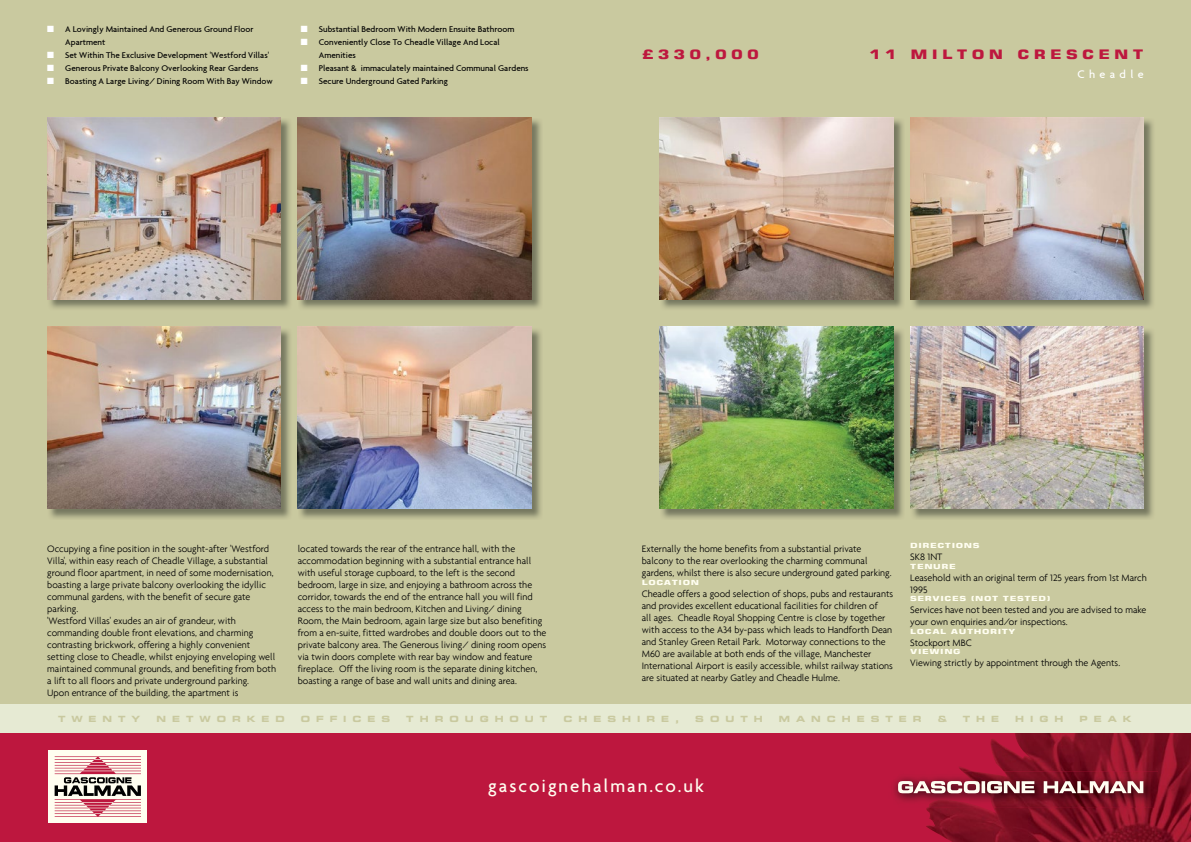
<style>
.page{position:relative;width:1191px;height:842px;background:#fff}
.page>*{position:absolute;margin:0;border:0;box-sizing:border-box;transform-origin:0 0}
.t1{font:500 19px "Agenda";letter-spacing:.1em;color:#fffef0}
.t2{font:700 13px "Square 721 BT";letter-spacing:.255em;color:#bd173e;scale:1.3 1}
.t3{font:500 12px "Agenda";letter-spacing:.36em;color:#fff}
.t4{font:300 10px/12px "Agenda";color:#000}
.t5{font:500 9px/13px "Agenda";color:#000}
.t6{font:700 expanded 8.5px "Square 721 BT";letter-spacing:.705em;color:#c9c99f}
.t7{font:700 7px "Square 721 BT";letter-spacing:.06em;color:#fffef0;scale:1.4 1}
.s1{color:#fff}
</style>
<div class="page">
<div style="left:0;top:723px;width:1191px;height:119px;background:#bd173e"></div>
<img style="left:926px;top:733px;width:254px;height:93px">
<img style="left:894px;top:777px;width:32px;height:25px">
<img style="left:926px;top:771px;width:232px;height:37px">
<svg style="left:898px;top:781px;width:81px;height:12px"></svg>
<svg style="left:981px;top:781px;width:4px;height:12px"></svg>
<svg style="left:987px;top:781px;width:47px;height:12px"></svg>
<svg style="left:1043px;top:781px;width:100px;height:12px"></svg>
<div style="left:0;top:0;width:1191px;height:706px;background:#c9c99f"></div>
<div style="left:0;top:705px;width:1191px;height:28px;background:#e6ead3"></div>
<div style="left:49px;top:750px;width:98px;height:73px;background:#fffef0"></div>
<svg style="left:55px;top:756px;width:86px;height:61px"></svg>
<img style="left:48px;top:119px;width:242px;height:190px">
<img style="left:47px;top:118px;width:234px;height:181px">
<img style="left:298px;top:118px;width:243px;height:191px">
<img style="left:298px;top:118px;width:233px;height:181px">
<img style="left:48px;top:329px;width:242px;height:190px">
<img style="left:47px;top:327px;width:234px;height:181px">
<img style="left:298px;top:328px;width:243px;height:191px">
<img style="left:298px;top:327px;width:233px;height:181px">
<img style="left:911px;top:118px;width:242px;height:191px">
<img style="left:910px;top:118px;width:233px;height:181px">
<img style="left:660px;top:118px;width:243px;height:191px">
<img style="left:660px;top:118px;width:233px;height:181px">
<img style="left:911px;top:328px;width:242px;height:191px">
<img style="left:910px;top:327px;width:233px;height:181px">
<img style="left:660px;top:328px;width:243px;height:191px">
<img style="left:660px;top:327px;width:233px;height:181px">
<p class="t5" style="left:65px;top:22px;width:190px;text-indent:-18px"><span class="s1">■</span> A Lovingly Maintained And Generous Ground Floor<br>Apartment</p>
<p class="t5" style="left:47px;top:48px;width:223px"><span class="s1">■</span> Set Within The Exclusive Development 'Westford Villas'</p>
<p class="t5" style="left:47px;top:61px;width:213px"><span class="s1">■</span> Generous Private Balcony Overlooking Rear Gardens</p>
<p class="t5" style="left:47px;top:74px;width:227px"><span class="s1">■</span> Boasting A Large Living/ Dining Room With Bay Window</p>
<p class="t5" style="left:301px;top:22px;width:215px"><span class="s1">■</span> Substantial Bedroom With Modern Ensuite Bathroom</p>
<p class="t5" style="left:319px;top:35px;width:182px;text-indent:-18px"><span class="s1">■</span> Conveniently Close To Cheadle Village And Local<br>Amenities</p>
<p class="t5" style="left:301px;top:61px;width:229px"><span class="s1">■</span> Pleasant &amp; immaculately maintained Communal Gardens</p>
<p class="t5" style="left:301px;top:74px;width:149px"><span class="s1">■</span> Secure Underground Gated Parking</p>
<h2 class="t2" style="left:642px;top:47px;width:91px">£330,000</h2>
<h2 class="t2" style="left:868px;top:47px;width:213px">11 MILTON CRESCENT</h2>
<p class="t3" style="left:1077px;top:67px;width:68px">Cheadle</p>
<p class="t4" style="left:47px;top:543px;width:230px">Occupying a fine position in the sought-after 'Westford Villa', within easy reach of Cheadle Village, a substantial ground floor apartment, in need of some modernisation, boasting a large private balcony overlooking the idyllic communal gardens, with the benefit of secure gate parking.<br>'Westford Villas' exudes an air of grandeur, with commanding double front elevations, and charming contrasting brickwork, offering a highly convenient setting close to Cheadle, whilst enjoying enveloping well maintained communal grounds, and benefiting from both a lift to all floors and private underground parking.<br>Upon entrance of the building, the apartment is</p>
<p class="t4" style="left:298px;top:543px;width:250px">located towards the rear of the entrance hall, with the accommodation beginning with a substantial entrance hall with useful storage cupboard, to the left is the second bedroom, large in size, and enjoying a bathroom across the corridor, towards the end of the entrance hall you will find access to the main bedroom, Kitchen and Living/ dining Room, the Main bedroom, again large size but also benefiting from a en-suite, fitted wardrobes and double doors out to the private balcony area. The Generous living/ dining room opens via twin doors complete with rear bay window and feature fireplace. Off the living room is the separate dining kitchen, boasting a range of base and wall units and dining area.</p>
<p class="t4" style="left:642px;top:543px;width:251px">Externally the home benefits from a substantial private balcony to the rear overlooking the charming communal gardens, whilst there is also secure underground gated parking.</p>
<p class="t7" style="left:642px;top:578px;width:42px">LOCATION</p>
<p class="t4" style="left:642px;top:587px;width:253px">Cheadle offers a good selection of shops, pubs and restaurants and provides excellent educational facilities for children of<br>all ages. Cheadle Royal Shopping Centre is close by together with access to the A34 by-pass which leads to Handforth Dean and Stanley Green Retail Park. Motorway connections to the M60 are available at both ends of the village, Manchester International Airport is easily accessible, whilst railway stations are situated at nearby Gatley and Cheadle Hulme.</p>
<p class="t7" style="left:910px;top:542px;width:51px">DIRECTIONS</p>
<p class="t4" style="left:910px;top:551px;width:34px">SK8 1NT</p>
<p class="t7" style="left:910px;top:562px;width:34px">TENURE</p>
<p class="t4" style="left:910px;top:571px;width:238px">Leasehold with an original term of 125 years from 1st March<br>1995</p>
<p class="t7" style="left:910px;top:594px;width:102px">SERVICES (NOT TESTED)</p>
<p class="t4" style="left:910px;top:604px;width:238px">Services have not been tested and you are advised to make your own enquiries and/or inspections.</p>
<p class="t7" style="left:910px;top:627px;width:77px">LOCAL AUTHORITY</p>
<p class="t4" style="left:910px;top:636px;width:63px">Stockport MBC</p>
<p class="t7" style="left:910px;top:647px;width:37px">VIEWING</p>
<p class="t4" style="left:910px;top:657px;width:211px">Viewing strictly by appointment through the Agents.</p>
<p class="t6" style="left:58px;top:714px;width:84px">TWENTY</p>
<p class="t6" style="left:156px;top:714px;width:130px">NETWORKED</p>
<p class="t6" style="left:301px;top:714px;width:91px">OFFICES</p>
<p class="t6" style="left:406px;top:714px;width:143px">THROUGHOUT</p>
<p class="t6" style="left:563px;top:714px;width:117px">CHESHIRE,</p>
<p class="t6" style="left:695px;top:714px;width:69px">SOUTH</p>
<p class="t6" style="left:779px;top:714px;width:144px">MANCHESTER</p>
<p class="t6" style="left:937px;top:714px;width:10px">&amp;</p>
<p class="t6" style="left:962px;top:714px;width:38px">THE</p>
<p class="t6" style="left:1015px;top:714px;width:50px">HIGH</p>
<p class="t6" style="left:1079px;top:714px;width:54px">PEAK</p>
<h1 class="t1" style="left:488px;top:774px;width:217px">gascoignehalman.co.uk</h1>
</div>
